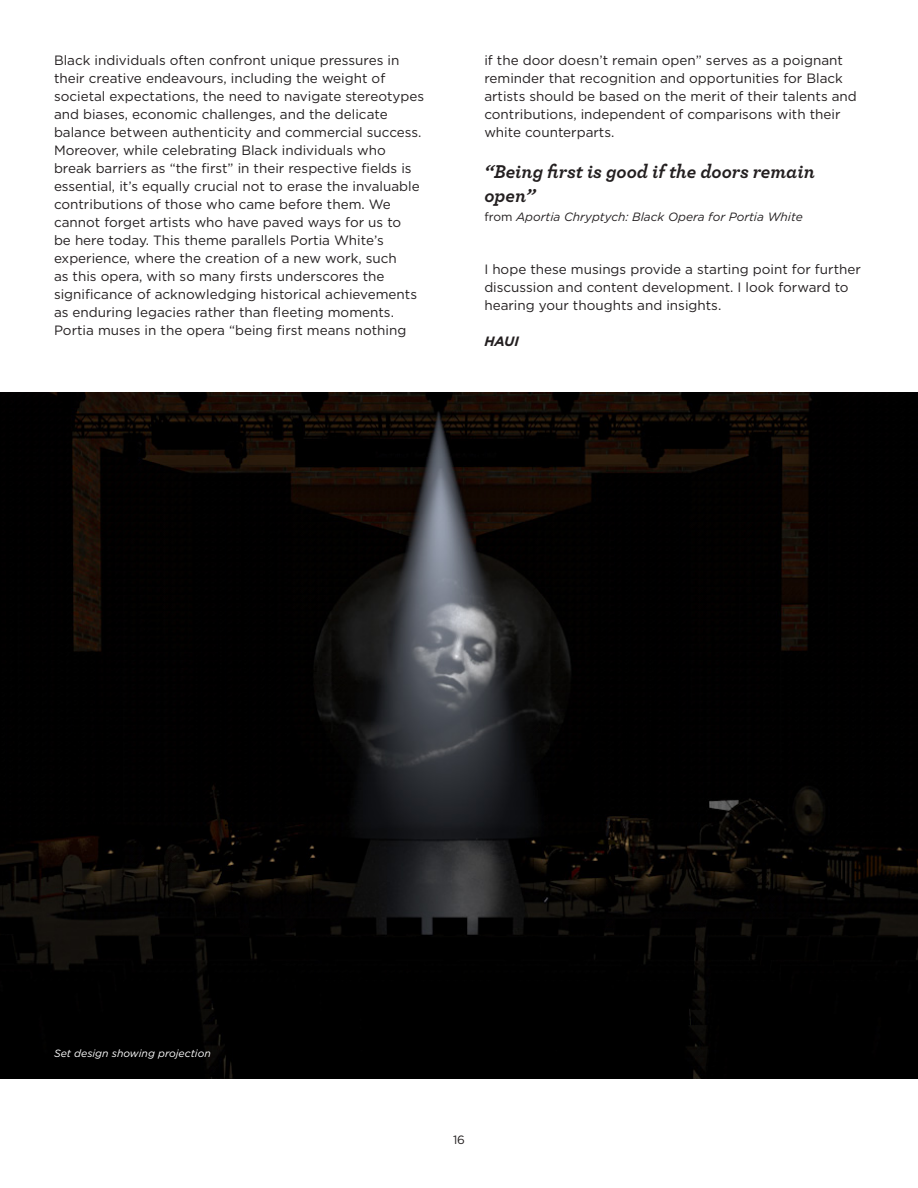
<style>
.page{position:relative;width:918px;height:1188px;background:#fff}
.page>*{position:absolute;margin:0;border:0;box-sizing:border-box;transform-origin:0 0}
.Normal__Web{font:italic 700 19.5px/23.4px "Archer";color:#231f20}
.Normal__Web-2{font:13.5px/18px "Gotham";color:#231f20}
.Normal__Web-3{font:italic 700 13.5px "Gotham";color:#231f20}
.Normal__Web-4{font:italic 12px "Gotham";color:#231f20}
.t1{font:12px "Gotham";color:#231f20}
.Normal__Web-5{font:italic 10.5px "Gotham";color:#fff}
.s1{font-style:normal}
</style>
<div class="page">
<img style="left:0;top:393px;width:918px;height:686px">
<p class="Normal__Web-2" style="left:54px;top:51px;width:372px">Black individuals often confront unique pressures in their creative endeavours, including the weight of societal expectations, the need to navigate stereotypes and biases, economic challenges, and the delicate balance between authenticity and commercial success.<br>Moreover, while celebrating Black individuals who break barriers as “the first” in their respective fields is essential, it’s equally crucial not to erase the invaluable contributions of those who came before them. We cannot forget artists who have paved ways for us to<br>be here today. This theme parallels Portia White’s experience, where the creation of a new work, such<br>as this opera, with so many firsts underscores the significance of acknowledging historical achievements as enduring legacies rather than fleeting moments.<br>Portia muses in the opera “being first means nothing</p>
<p class="Normal__Web-2" style="left:484px;top:51px;width:374px">if the door doesn’t remain open” serves as a poignant reminder that recognition and opportunities for Black artists should be based on the merit of their talents and contributions, independent of comparisons with their white counterparts.</p>
<p class="Normal__Web" style="left:484px;top:159px;width:332px">“Being first is good if the doors remain open”</p>
<p class="Normal__Web-4" style="left:484px;top:209px;width:320px"><span class="s1">from</span> Aportia Chryptych: Black Opera for Portia White</p>
<p class="Normal__Web-2" style="left:484px;top:260px;width:378px">I hope these musings provide a starting point for further discussion and content development. I look forward to hearing your thoughts and insights.</p>
<p class="Normal__Web-3" style="left:484px;top:332px;width:36px">HAUI</p>
<p class="Normal__Web-5" style="left:54px;top:1047px;width:158px">Set design showing projection</p>
<p class="t1" style="left:453px;top:1132px;width:13px">16</p>
</div>
